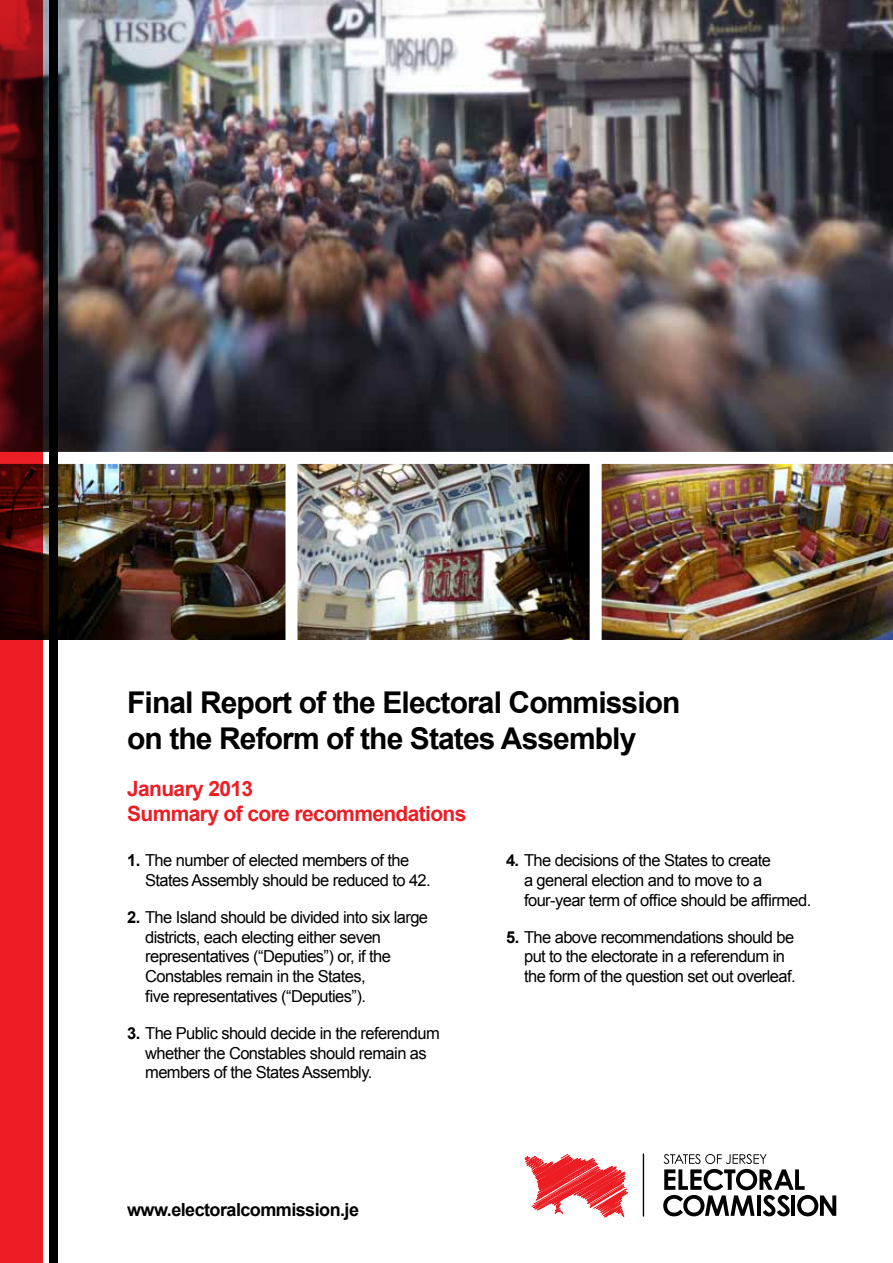
<style>
.page{position:relative;width:893px;height:1263px;background:#fff}
.page>*{position:absolute;margin:0;border:0;box-sizing:border-box;transform-origin:0 0}
.t1{font:700 30px/36px "Arial";letter-spacing:-.03em;color:#000}
.t2{font:700 21px/25.2px "Arial";letter-spacing:-.03em;color:#ed1d24}
.t3{font:700 18px "Arial";letter-spacing:-.03em;color:#000}
.t4{font:16.5px/19.8px "Arial";letter-spacing:-.035em;color:#000}
.s1{font-weight:700}
</style>
<div class="page">
<img style="left:602px;top:464px;width:291px;height:176px">
<img style="left:297px;top:464px;width:293px;height:176px">
<img style="left:43px;top:464px;width:242px;height:176px">
<img style="left:43px;top:0;width:850px;height:452px">
<svg style="left:0;top:0;width:43px;height:1263px;background:#9d1217"></svg>
<div style="left:50px;top:0;width:8px;height:1263px;background:#000"></div>
<svg style="left:663px;top:1154px;width:173px;height:62px"></svg>
<hr style="left:643px;top:1154px;width:1px;height:62px;background:#000">
<svg style="left:524px;top:1154px;width:105px;height:63px"></svg>
<h1 class="t1" style="left:127px;top:686px;width:555px">Final Report of the Electoral Commission on the Reform of the States Assembly</h1>
<p class="t2" style="left:127px;top:776px;width:341px">January 2013<br>Summary of core recommendations</p>
<p class="t4" style="left:145px;top:851px;width:287px;text-indent:-18px"><span class="s1">1.</span> The number of elected members of the<br>States Assembly should be reduced to 42.</p>
<p class="t4" style="left:145px;top:907px;width:284px;text-indent:-18px"><span class="s1">2.</span> The Island should be divided into six large districts, each electing either seven representatives (“Deputies”) or, if the Constables remain in the States,<br>five representatives (“Deputies”).</p>
<p class="t4" style="left:145px;top:1023px;width:296px;text-indent:-18px"><span class="s1">3.</span> The Public should decide in the referendum whether the Constables should remain as members of the States Assembly.</p>
<p class="t4" style="left:524px;top:851px;width:289px;text-indent:-18px"><span class="s1">4.</span> The decisions of the States to create<br>a general election and to move to a four-year term of office should be affirmed.</p>
<p class="t4" style="left:524px;top:927px;width:273px;text-indent:-18px"><span class="s1">5.</span> The above recommendations should be put to the electorate in a referendum in the form of the question set out overleaf.</p>
<p class="t3" style="left:127px;top:1197px;width:233px">www.electoralcommission.je</p>
</div>
